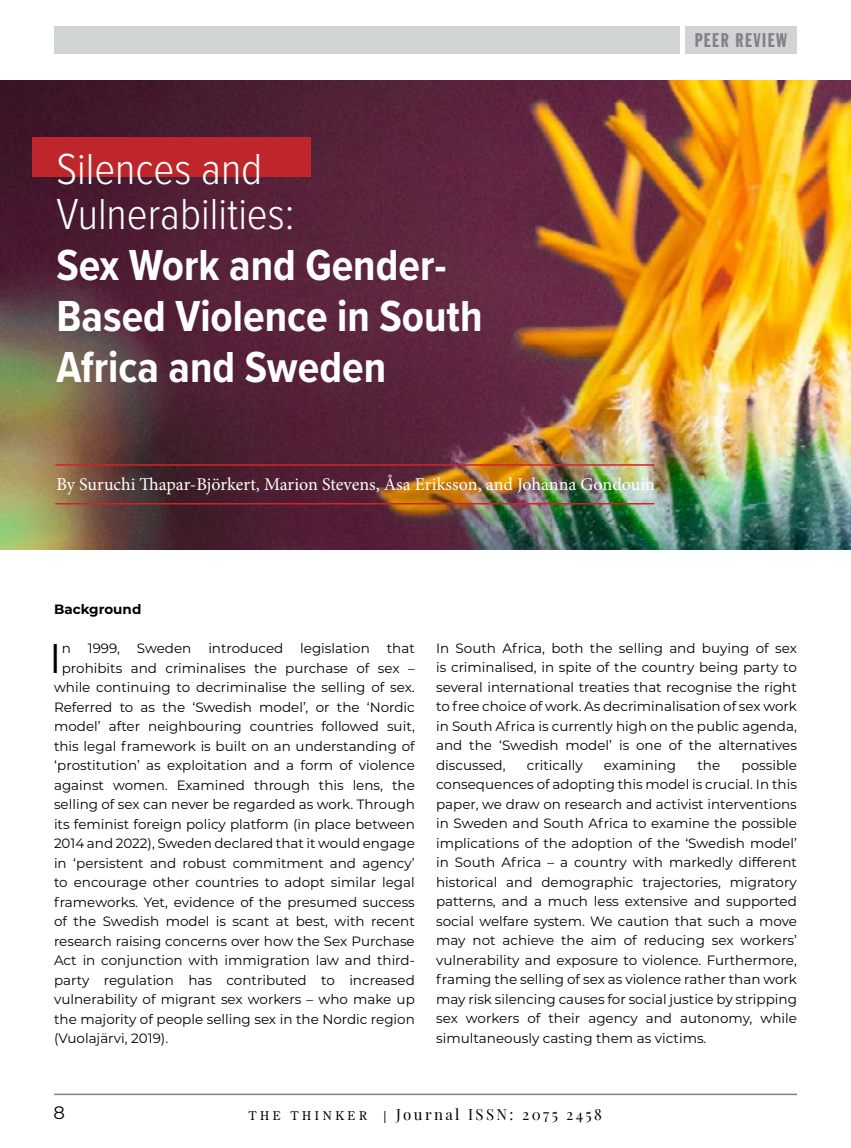
<style>
.page{position:relative;width:851px;height:1148px;background:#fff}
.page>*{position:absolute;margin:0;border:0;box-sizing:border-box;transform-origin:0 0}
.t1{font:700 45px/51px "Proxima Nova Cond";color:#fff}
.t2{font:300 45px/45px "Proxima Nova Cond";color:#fff}
.t3{font:41.4px "Montserrat";color:#000}
.t4{font:19.5px "Franklin Gothic Std Extra Cond";letter-spacing:.08em;color:#808285}
.t5{font:18px "Minion Pro";letter-spacing:-.005em;color:#fff}
.t6{font:18px "Montserrat";color:#000}
.t7{font:15px "Playfair Display";letter-spacing:.16em;color:#000}
.t8{font:13.5px/19.5px "Montserrat";color:#000;text-align:justify}
.t9{font:700 13.5px "Montserrat";color:#000}
.t10{font:12px "Century Old Style Std";letter-spacing:.3em;color:#000}
.s1{font-family:"Century Old Style Std";font-size:12px}
</style>
<div class="page">
<hr style="left:54px;top:1093px;width:742px;height:2px;background:#808285">
<img style="left:0;top:81px;width:850px;height:468px">
<hr style="left:55px;top:503px;width:599px;height:1px;background:#d12429">
<hr style="left:55px;top:464px;width:599px;height:2px;background:#d12429">
<div style="left:32px;top:137px;width:278px;height:39px;background:#bf262b"></div>
<div style="left:685px;top:26px;width:111px;height:28px;background:#d1d4d4"></div>
<div style="left:54px;top:26px;width:625px;height:28px;background:#d1d4d4"></div>
<h3 class="t4" style="left:694px;top:30px;width:94px">PEER REVIEW</h3>
<h1 class="t2" style="left:56px;top:145px;width:240px">Silences and<br>Vulnerabilities:</h1>
<h1 class="t1" style="left:56px;top:239px;width:427px">Sex Work and Gender-<br>Based Violence in South<br>Africa and Sweden</h1>
<h3 class="t5" style="left:56px;top:472px;width:600px">By Suruchi Thapar-Björkert, Marion Stevens, Åsa Eriksson, and Johanna Gondouin</h3>
<p class="t9" style="left:54px;top:599px;width:89px">Background</p>
<h2 class="t3" style="left:49px;top:629px;width:14px">I</h2>
<p class="t8" style="left:62px;top:638px;width:11px">n</p>
<p class="t8" style="left:88px;top:638px;width:105px">1999, Sweden</p>
<p class="t8" style="left:208px;top:638px;width:76px">introduced</p>
<p class="t8" style="left:300px;top:638px;width:71px">legislation</p>
<p class="t8" style="left:387px;top:638px;width:30px">that</p>
<p class="t8" style="left:62px;top:657px;width:354px">prohibits and criminalises the purchase of sex –</p>
<p class="t8" style="left:54px;top:677px;width:362px">while continuing to decriminalise the selling of sex.</p>
<p class="t8" style="left:54px;top:696px;width:362px">Referred to as the ‘Swedish model’, or the ‘Nordic</p>
<p class="t8" style="left:54px;top:716px;width:362px">model’ after neighbouring countries followed suit,</p>
<p class="t8" style="left:54px;top:735px;width:362px">this legal framework is built on an understanding of</p>
<p class="t8" style="left:54px;top:755px;width:362px">‘prostitution’ as exploitation and a form of violence</p>
<p class="t8" style="left:54px;top:774px;width:362px">against women. Examined through this lens, the</p>
<p class="t8" style="left:54px;top:794px;width:362px">selling of sex can never be regarded as work. Through</p>
<p class="t8" style="left:54px;top:813px;width:362px">its feminist foreign policy platform (in place between</p>
<p class="t8" style="left:54px;top:833px;width:362px">2014 and 2022), Sweden declared that it would engage</p>
<p class="t8" style="left:54px;top:852px;width:362px">in ‘persistent and robust commitment and agency’</p>
<p class="t8" style="left:54px;top:872px;width:362px">to encourage other countries to adopt similar legal</p>
<p class="t8" style="left:54px;top:891px;width:362px">frameworks. Yet, evidence of the presumed success</p>
<p class="t8" style="left:54px;top:911px;width:362px">of the Swedish model is scant at best, with recent</p>
<p class="t8" style="left:54px;top:930px;width:362px">research raising concerns over how the Sex Purchase</p>
<p class="t8" style="left:54px;top:950px;width:362px">Act in conjunction with immigration law and third-</p>
<p class="t8" style="left:54px;top:969px;width:362px">party regulation has contributed to increased</p>
<p class="t8" style="left:54px;top:989px;width:362px">vulnerability of migrant sex workers – who make up</p>
<p class="t8" style="left:54px;top:1008px;width:362px">the majority of people selling sex in the Nordic region</p>
<p class="t8" style="left:54px;top:1028px;width:116px">(Vuolajärvi, 2019).</p>
<p class="t8" style="left:436px;top:638px;width:362px">In South Africa, both the selling and buying of sex is criminalised, in spite of the country being party to several international treaties that recognise the right to free choice of work. As decriminalisation of sex work in South Africa is currently high on the public agenda, and the ‘Swedish model’ is one of the alternatives discussed,</p>
<p class="t8" style="left:436px;top:755px;width:362px;text-indent:305px">possible consequences of adopting this model is crucial. In this paper, we draw on research and activist interventions in Sweden and South Africa to examine the possible implications of the adoption of the ‘Swedish model’ in South Africa – a country with markedly different historical and demographic trajectories, migratory patterns, and a much less extensive and supported social welfare system. We caution that such a move may not achieve the aim of reducing sex workers’ vulnerability and exposure to violence. Furthermore, framing the selling of sex as violence rather than work may risk silencing causes for social justice by stripping sex workers of their agency and autonomy, while simultaneously casting them as victims.</p>
<p class="t8" style="left:527px;top:755px;width:57px">critically</p>
<p class="t8" style="left:604px;top:755px;width:74px">examining</p>
<p class="t8" style="left:697px;top:755px;width:24px">the</p>
<h3 class="t6" style="left:53px;top:1100px;width:13px">8</h3>
<p class="t10" style="left:249px;top:1108px;width:119px">THE THINKER</p>
<p class="t7" style="left:383px;top:1103px;width:220px"><span class="s1">|</span> Journal ISSN: 2075 2458</p>
</div>
